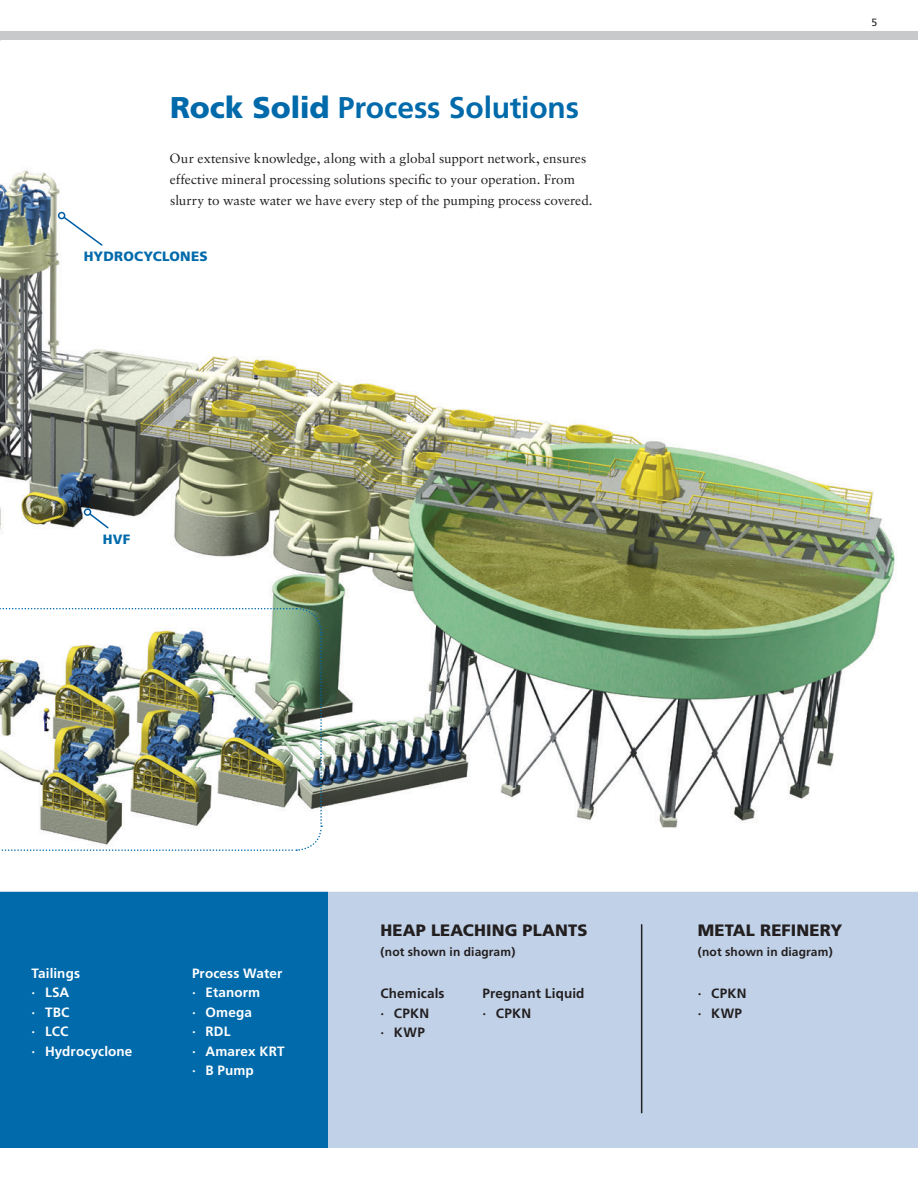
<style>
.page{position:relative;width:918px;height:1188px;background:#fff}
.page>*{position:absolute;margin:0;border:0;box-sizing:border-box;transform-origin:0 0}
.t1{font:700 30px "Frutiger";letter-spacing:-.005em;color:#006aab}
.Copy{font:900 16.5px "Frutiger";letter-spacing:.005em;color:#231f20}
.t2{font:13.5px/21px "Sabon";letter-spacing:-.005em;color:#231f20}
.Copy-2{font:700 13.5px/19.5px "Frutiger";letter-spacing:.01em;color:#fff}
.Copy-3{font:700 13.5px/19.5px "Frutiger";letter-spacing:.01em;color:#231f20}
.t3{font:900 13.5px "Frutiger";letter-spacing:.015em;color:#006aab}
.Copy-4{font:700 12px "Frutiger";letter-spacing:.01em;color:#231f20}
.t4{font:10.5px "Frutiger";color:#231f20}
.s1{font-weight:900}
</style>
<div class="page">
<img style="left:0;top:170px;width:895px;height:658px">
<div style="left:0;top:891px;width:918px;height:257px;background:#006aab"></div>
<div style="left:328px;top:891px;width:590px;height:257px;background:#c1d2e8"></div>
<hr style="left:641px;top:924px;width:1px;height:189px;background:#231f20">
<svg style="left:88px;top:512px;width:22px;height:18px"></svg>
<div style="left:84px;top:508px;width:7px;height:8px;border:2px solid #005da4;border-radius:50%"></div>
<img style="left:0;top:607px;width:323px;height:244px">
<svg style="left:62px;top:215px;width:42px;height:32px"></svg>
<div style="left:58px;top:212px;width:7px;height:7px;border:2px solid #005da4;border-radius:50%"></div>
<hr style="left:0;top:890px;width:918px;height:2px;background:#fff">
<div style="left:0;top:32px;width:918px;height:8px;background:#c7c9cb"></div>
<p class="t1" style="left:170px;top:90px;width:411px"><span class="s1">Rock Solid</span> Process Solutions</p>
<p class="t2" style="left:170px;top:148px;width:425px">Our extensive knowledge, along with a global support network, ensures effective mineral processing solutions specific to your operation. From slurry to waste water we have every step of the pumping process covered.</p>
<p class="t3" style="left:84px;top:249px;width:125px">HYDROCYCLONES</p>
<p class="t3" style="left:103px;top:532px;width:29px">HVF</p>
<p class="t4" style="left:872px;top:16px;width:7px">5</p>
<p class="Copy-2" style="left:32px;top:963px;width:102px">Tailings<br>· LSA<br>· TBC<br>· LCC<br>· Hydrocyclone</p>
<p class="Copy-2" style="left:192px;top:963px;width:94px">Process Water · Etanorm<br>· Omega<br>· RDL<br>· Amarex KRT · B Pump</p>
<p class="Copy" style="left:380px;top:920px;width:209px">HEAP LEACHING PLANTS</p>
<p class="Copy-4" style="left:380px;top:944px;width:137px">(not shown in diagram)</p>
<p class="Copy-3" style="left:380px;top:984px;width:66px">Chemicals · CPKN<br>· KWP</p>
<p class="Copy-3" style="left:482px;top:984px;width:104px">Pregnant Liquid · CPKN</p>
<p class="Copy" style="left:698px;top:920px;width:146px">METAL REFINERY</p>
<p class="Copy-4" style="left:698px;top:944px;width:137px">(not shown in diagram)</p>
<p class="Copy-3" style="left:698px;top:984px;width:50px">· CPKN · KWP</p>
</div>
